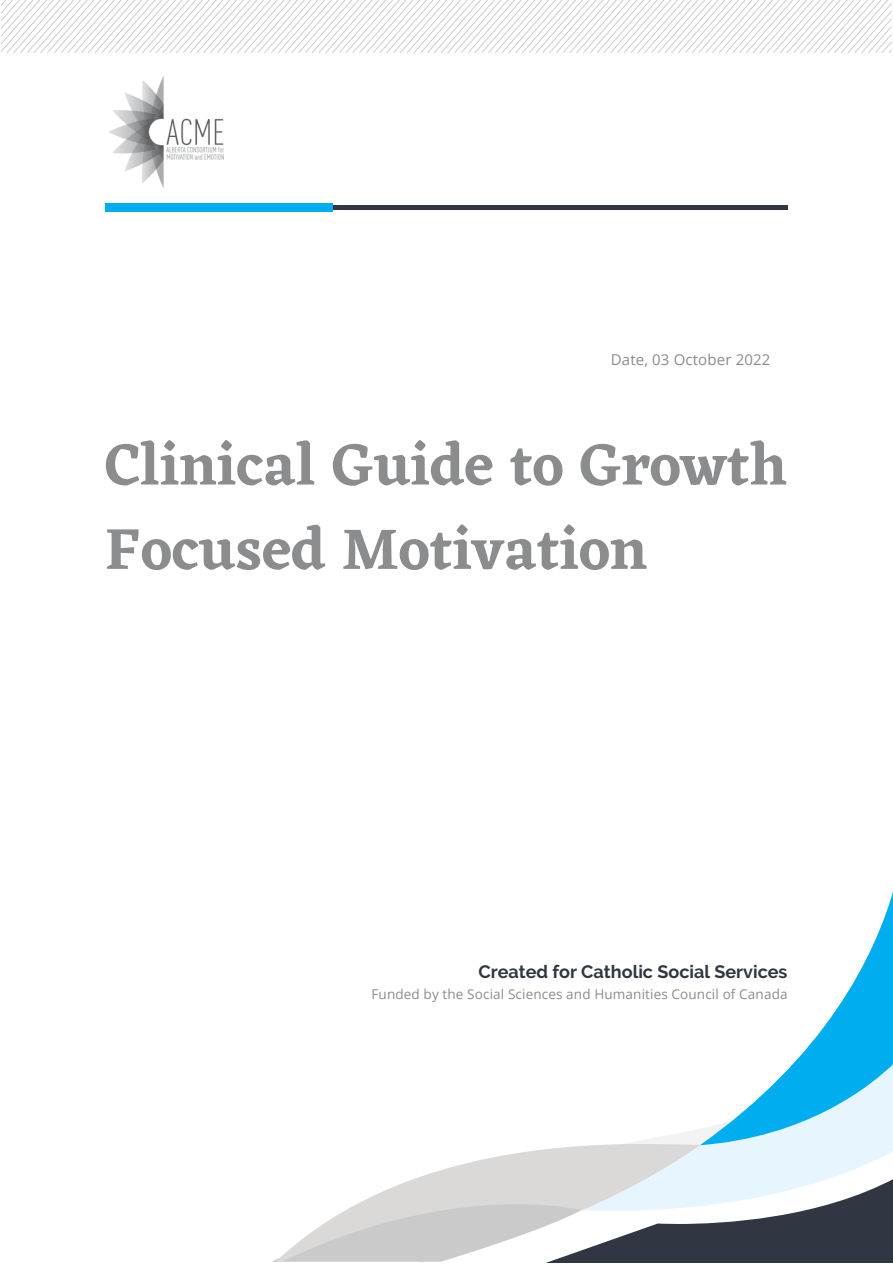
<style>
.page{position:relative;width:893px;height:1264px;background:#fff}
.page>*{position:absolute;margin:0;border:0;box-sizing:border-box;transform-origin:0 0}
.t1{font:600 60px/84.3px "Eczar";color:#8a8c8e}
.t2{font:700 18px "Raleway";color:#303642}
.t3{font:15px "Open Sans";letter-spacing:.01em;color:#8a8c8e}
.t4{font:13.5px "Open Sans";letter-spacing:.01em;color:#8a8c8e}
</style>
<div class="page">
<svg style="left:420px;top:1146px;width:162px;height:31px;fill:#dad9d8"></svg>
<svg style="left:582px;top:1129px;width:310px;height:48px;fill:#e6f5ff"></svg>
<svg style="left:700px;top:895px;width:192px;height:250px"></svg>
<svg style="left:272px;top:1177px;width:620px;height:85px"></svg>
<svg style="left:1px;top:0;width:890px;height:53px"></svg>
<hr style="left:108px;top:205px;width:679px;height:4px;background:#303642">
<div style="left:105px;top:203px;width:228px;height:8px;background:#00aeef"></div>
<img style="left:109px;top:77px;width:114px;height:110px">
<p class="t3" style="left:610px;top:349px;width:161px">Date, 03 October 2022</p>
<h1 class="t1" style="left:105px;top:421px;width:683px">Clinical Guide to Growth<br>Focused Motivation</h1>
<h2 class="t2" style="left:478px;top:960px;width:310px">Created for Catholic Social Services</h2>
<p class="t4" style="left:371px;top:984px;width:417px">Funded by the Social Sciences and Humanities Council of Canada</p>
</div>
